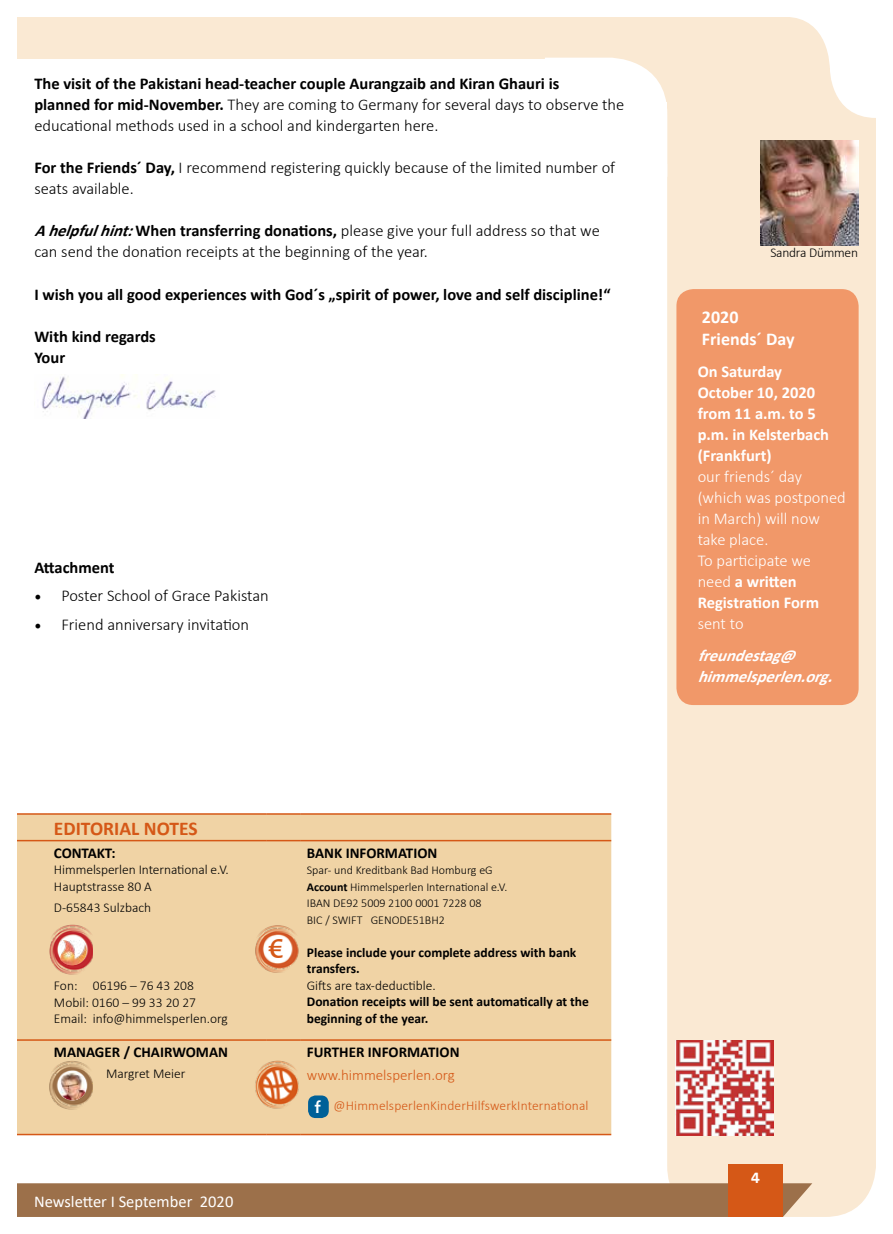
<style>
.page{position:relative;width:893px;height:1234px;background:#fff}
.page>*{position:absolute;margin:0;border:0;box-sizing:border-box;transform-origin:0 0}
.t1{font:36.75px "Candara";color:#d55817}
.t2{font:700 19.5px "Calibri";color:#d55817}
.t3{font:700 18px/21.6px "Calibri";color:#fff}
.t4{font:700 18px "Candara";color:#fff}
.t5{font:300 16.5px/21px "Calibri";color:#000}
.t6{font:300 16.5px/21px "Calibri";color:#fff}
.t7{font:700 16.5px/21px "Calibri";color:#000}
.t8{font:700 16.5px/21px "Calibri";color:#fff}
.t9{font:italic 700 16.5px/21px "Calibri";color:#fff}
.t10{font:16.5px "Calibri";color:#fff}
.t11{font:700 15px "Calibri";color:#000}
.t12{font:300 15px "Calibri";color:#d55817}
.t13{font:300 13.5px/16.5px "Calibri";color:#000}
.t14{font:700 13.5px/16.5px "Calibri";color:#000}
.t15{font:300 13.5px "Calibri";letter-spacing:.01em;color:#d55817}
.t16{font:300 13.5px "Calibri";letter-spacing:-.02em;color:#000}
.t17{font:300 12px/16.5px "Calibri";color:#000}
.s1{font-weight:700}
.s2{font-weight:700;font-style:italic}
.s3{font-family:"Minion Pro";font-weight:400;font-size:18px}
.s4{font-family:"Candara";font-size:18px}
</style>
<div class="page">
<div style="left:17px;top:814px;width:594px;height:319px;background:#f0d3a5"></div>
<hr style="left:17px;top:813px;width:31px;height:1px;background:#d55817">
<hr style="left:48px;top:813px;width:219px;height:1px;background:#d55817">
<hr style="left:267px;top:813px;width:34px;height:1px;background:#d55817">
<hr style="left:301px;top:813px;width:310px;height:1px;background:#d55817">
<hr style="left:17px;top:839px;width:31px;height:2px;background:#d55817">
<hr style="left:48px;top:839px;width:219px;height:2px;background:#d55817">
<hr style="left:267px;top:839px;width:34px;height:2px;background:#d55817">
<hr style="left:301px;top:839px;width:310px;height:2px;background:#d55817">
<hr style="left:17px;top:1039px;width:31px;height:1px;background:#d55817">
<hr style="left:48px;top:1039px;width:219px;height:1px;background:#d55817">
<hr style="left:267px;top:1039px;width:34px;height:1px;background:#d55817">
<hr style="left:301px;top:1039px;width:310px;height:1px;background:#d55817">
<hr style="left:17px;top:1133px;width:31px;height:1px;background:#d55817">
<hr style="left:48px;top:1133px;width:219px;height:1px;background:#d55817">
<hr style="left:267px;top:1133px;width:34px;height:1px;background:#d55817">
<hr style="left:301px;top:1133px;width:310px;height:1px;background:#d55817">
<div style="left:667px;top:164px;width:209px;height:1052px;background:#fae9d3"></div>
<div style="left:667px;top:17px;width:163px;height:147px;background:#fae9d3"></div>
<div style="left:17px;top:17px;width:661px;height:41px;background:#fae9d3"></div>
<svg style="left:616px;top:58px;width:51px;height:44px"></svg>
<svg style="left:791px;top:17px;width:85px;height:151px"></svg>
<svg style="left:17px;top:1182px;width:795px;height:34px;background:#a17753"></svg>
<div style="left:728px;top:1163px;width:55px;height:53px;background:#d55817"></div>
<img style="left:41px;top:374px;width:175px;height:44px">
<img style="left:254px;top:923px;width:45px;height:51px">
<img style="left:49px;top:1057px;width:44px;height:53px">
<img style="left:49px;top:924px;width:43px;height:51px">
<img style="left:60px;top:939px;width:27px;height:26px">
<div style="left:58px;top:1071px;width:29px;height:29px;background:#fff;border-radius:50%"></div>
<img style="left:61px;top:1072px;width:24px;height:28px">
<img style="left:247px;top:1057px;width:60px;height:55px">
<div style="left:308px;top:1095px;width:21px;height:22px;background:#006098;border-radius:7px"></div>
<img style="left:675px;top:1039px;width:98px;height:95px">
<div style="left:676px;top:289px;width:183px;height:416px;background:#f19869;border-radius:17px"></div>
<img style="left:760px;top:140px;width:99px;height:105px">
<p class="t5" style="left:34px;top:73px;width:591px"><span class="s1">The visit of the Pakistani head-teacher couple Aurangzaib and Kiran Ghauri is<br>planned for mid-November.</span> They are coming to Germany for several days to observe the educational methods used in a school and kindergarten here.</p>
<p class="t5" style="left:34px;top:157px;width:582px"><span class="s1">For the Friends´ Day,</span> I recommend registering quickly because of the limited number of seats available.</p>
<p class="t5" style="left:34px;top:220px;width:567px"><span class="s2">Ahelpfulhint:</span><span class="s1">When transferring donations,</span> please give your full address so that we can send the donation receipts at the beginning of the year.</p>
<p class="t7" style="left:34px;top:283px;width:578px">I wish you all good experiences with God´s „spirit of power, love and self discipline!“</p>
<p class="t7" style="left:34px;top:325px;width:123px">With kind regards<br>Your</p>
<p class="t7" style="left:34px;top:556px;width:82px">Attachment</p>
<p class="t5" style="left:34px;top:585px;width:236px"><span class="s3">•</span> Poster School of Grace Pakistan</p>
<p class="t5" style="left:34px;top:613px;width:216px"><span class="s3">•</span> Friend anniversary invitation</p>
<p class="t2" style="left:54px;top:814px;width:145px">EDITORIAL NOTES</p>
<p class="t11" style="left:54px;top:842px;width:63px">CONTAKT:</p>
<p class="t13" style="left:54px;top:861px;width:176px">Himmelsperlen International e.V.<br>Hauptstrasse 80 A</p>
<p class="t13" style="left:54px;top:898px;width:99px">D-65843 Sulzbach</p>
<p class="t13" style="left:54px;top:976px;width:175px">Fon: 06196 – 76 43 208<br>Mobil: 0160 – 99 33 20 27<br>Email: info@himmelsperlen.org</p>
<p class="t11" style="left:54px;top:1041px;width:175px">MANAGER / CHAIRWOMAN</p>
<p class="t13" style="left:106px;top:1065px;width:81px">Margret Meier</p>
<p class="t10" style="left:34px;top:1189px;width:201px">Newsletter I September 2020</p>
<h1 class="t1" style="left:268px;top:923px;width:18px">€</h1>
<p class="t11" style="left:307px;top:842px;width:132px">BANK INFORMATION</p>
<p class="t17" style="left:307px;top:861px;width:202px">Spar- und Kreditbank Bad Homburg eG <span class="s1">Account</span> Himmelsperlen International e.V.<br>IBAN DE92 5009 2100 0001 7228 08<br>BIC / SWIFT GENODE51BH2</p>
<p class="t14" style="left:307px;top:943px;width:271px">Please include your complete address with bank transfers.</p>
<p class="t13" style="left:307px;top:976px;width:131px">Gifts are tax-deductible.</p>
<p class="t14" style="left:307px;top:993px;width:284px">Donation receipts will be sent automatically at the beginning of the year.</p>
<p class="t11" style="left:307px;top:1041px;width:154px">FURTHER INFORMATION</p>
<p class="t12" style="left:307px;top:1065px;width:149px">www.himmelsperlen.org</p>
<p class="t15" style="left:334px;top:1096px;width:256px">@HimmelsperlenKinderHilfswerkInternational</p>
<p class="t4" style="left:315px;top:1095px;width:8px">f</p>
<p class="t16" style="left:770px;top:244px;width:89px">Sandra Dümmen</p>
<p class="t3" style="left:702px;top:306px;width:94px">2020<br>Friends´ Day</p>
<p class="t8" style="left:698px;top:360px;width:133px">On Saturday<br>October 10, 2020 from 11 a.m. to 5 p.m. in Kelsterbach (Frankfurt)</p>
<p class="t6" style="left:698px;top:465px;width:150px">our friends´ day (which was postponed in March) will now take place.<br>To participate we need <span class="s1">a written<br>Registration Form</span></p>
<p class="t6" style="left:698px;top:612px;width:47px">sent to</p>
<p class="t9" style="left:698px;top:644px;width:144px">freundestag@ himmelsperlen.org.</p>
<p class="t8" style="left:751px;top:1165px;width:10px">4<span class="s4">2</span></p>
</div>
